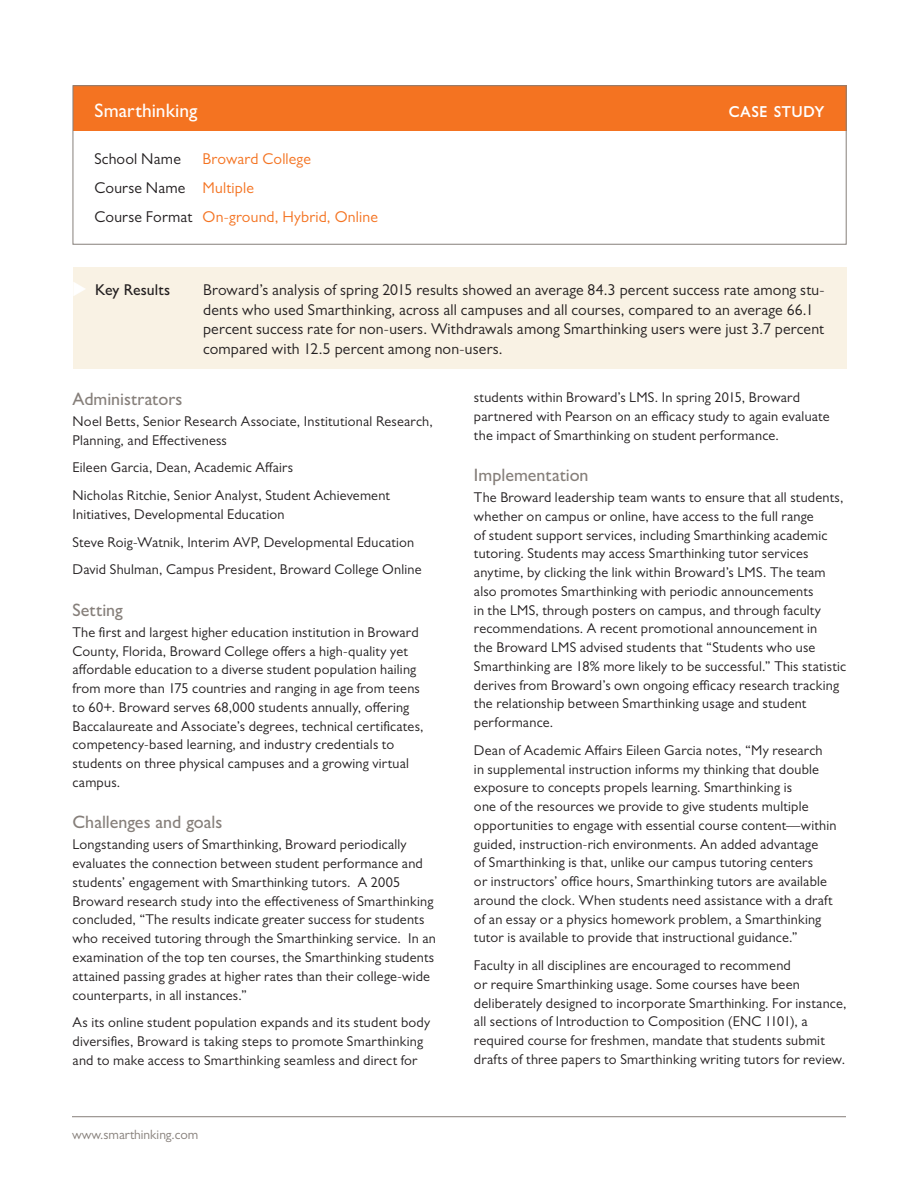
<style>
.page{position:relative;width:918px;height:1188px;background:#fff}
.page>*{position:absolute;margin:0;border:0;box-sizing:border-box;transform-origin:0 0}
.t1{font:500 22.5px "Gill Sans MT Pro";letter-spacing:.01em;color:#fff}
.t2{font:500 19.5px "Gill Sans MT Pro";letter-spacing:-.005em;color:#fff}
.t3{font:500 18px "Gill Sans MT Pro";color:#867f7a}
.t4{font:15.75px/19.5px "Gill Sans MT Pro";letter-spacing:.01em;color:#231f20}
.t5{font:15.75px/29.2px "Gill Sans MT Pro";letter-spacing:.01em;color:#f47321}
.t6{font:500 15.75px "Gill Sans MT Pro";letter-spacing:-.005em;color:#231f20}
.t7{font:14.25px/18.8px "Gill Sans MT Pro";letter-spacing:.015em;color:#231f20}
.t8{font:13.5px "Gill Sans MT Pro";color:#867f7a}
.s1{color:#231f20}
</style>
<div class="page">
<hr style="left:72px;top:1116px;width:774px;height:1px;background:#867f7a">
<div style="left:73px;top:85px;width:774px;height:46px;background:#f47321"></div>
<div style="left:73px;top:85px;width:774px;height:160px;border:1px solid #867f7a"></div>
<div style="left:73px;top:267px;width:774px;height:102px;background:#f9f2e4"></div>
<h2 class="t2" style="left:95px;top:99px;width:104px">Smarthinking</h2>
<h1 class="t1" style="left:729px;top:96px;width:98px">case study</h1>
<p class="t4" style="left:95px;top:148px;width:88px">School Name</p>
<p class="t5" style="left:95px;top:143px;width:285px;text-indent:108px">Broward College<br><span class="s1">Course Name</span> Multiple<br><span class="s1">Course Format</span> On-ground, Hybrid, Online</p>
<p class="t6" style="left:95px;top:281px;width:77px">Key Results</p>
<p class="t4" style="left:203px;top:280px;width:623px">Broward’s analysis of spring 2015 results showed an average 84.3 percent success rate among stu&shy;dents who used Smarthinking, across all campuses and all courses, compared to an average 66.1 percent success rate for non-users. Withdrawals among Smarthinking users were just 3.7 percent compared with 12.5 percent among non-users.</p>
<p class="t3" style="left:73px;top:388px;width:111px">Administrators</p>
<p class="t7" style="left:73px;top:412px;width:362px">Noel Betts, Senior Research Associate, Institutional Research,<br>Planning, and Effectiveness</p>
<p class="t7" style="left:73px;top:454px;width:319px;line-height:27.8px">Eileen Garcia, Dean, Academic Affairs<br>Nicholas Ritchie, Senior Analyst, Student Achievement</p>
<p class="t7" style="left:73px;top:500px;width:351px;line-height:27.8px">Initiatives, Developmental Education<br>Steve Roig-Watnik, Interim AVP, Developmental Education<br>David Shulman, Campus President, Broward College Online</p>
<p class="t3" style="left:73px;top:599px;width:52px">Setting</p>
<p class="t7" style="left:73px;top:623px;width:353px">The first and largest higher education institution in Broward County, Florida, Broward College offers a high-quality yet affordable education to a diverse student population hailing from more than 175 countries and ranging in age from teens to 60+. Broward serves 68,000 students annually, offering Baccalaureate and Associate’s degrees, technical certificates, competency-based learning, and industry credentials to students on three physical campuses and a growing virtual campus.</p>
<p class="t3" style="left:73px;top:811px;width:151px">Challenges and goals</p>
<p class="t7" style="left:73px;top:835px;width:365px">Longstanding users of Smarthinking, Broward periodically evaluates the connection between student performance and students’ engagement with Smarthinking tutors. A 2005<br>Broward research study into the effectiveness of Smarthinking concluded, “The results indicate greater success for students who received tutoring through the Smarthinking service. In an examination of the top ten courses, the Smarthinking students attained passing grades at higher rates than their college-wide counterparts, in all instances.”</p>
<p class="t7" style="left:73px;top:1013px;width:359px">As its online student population expands and its student body diversifies, Broward is taking steps to promote Smarthinking and to make access to Smarthinking seamless and direct for</p>
<p class="t8" style="left:72px;top:1127px;width:128px">www.smarthinking.com</p>
<p class="t7" style="left:474px;top:388px;width:357px">students within Broward’s LMS. In spring 2015, Broward partnered with Pearson on an efficacy study to again evaluate the impact of Smarthinking on student performance.</p>
<p class="t3" style="left:474px;top:464px;width:116px">Implementation</p>
<p class="t7" style="left:474px;top:488px;width:374px">The Broward leadership team wants to ensure that all students, whether on campus or online, have access to the full range<br>of student support services, including Smarthinking academic tutoring. Students may access Smarthinking tutor services anytime, by clicking the link within Broward’s LMS. The team also promotes Smarthinking with periodic announcements<br>in the LMS, through posters on campus, and through faculty recommendations. A recent promotional announcement in<br>the Broward LMS advised students that “Students who use Smarthinking are 18% more likely to be successful.” This statistic derives from Broward’s own ongoing efficacy research tracking the relationship between Smarthinking usage and student performance.</p>
<p class="t7" style="left:474px;top:741px;width:364px">Dean of Academic Affairs Eileen Garcia notes, “My research<br>in supplemental instruction informs my thinking that double exposure to concepts propels learning. Smarthinking is<br>one of the resources we provide to give students multiple opportunities to engage with essential course content—within guided, instruction-rich environments. An added advantage<br>of Smarthinking is that, unlike our campus tutoring centers<br>or instructors’ office hours, Smarthinking tutors are available around the clock. When students need assistance with a draft of an essay or a physics homework problem, a Smarthinking tutor is available to provide that instructional guidance.”</p>
<p class="t7" style="left:474px;top:956px;width:374px">Faculty in all disciplines are encouraged to recommend<br>or require Smarthinking usage. Some courses have been deliberately designed to incorporate Smarthinking. For instance, all sections of Introduction to Composition (ENC 1101), a required course for freshmen, mandate that students submit drafts of three papers to Smarthinking writing tutors for review.</p>
</div>
